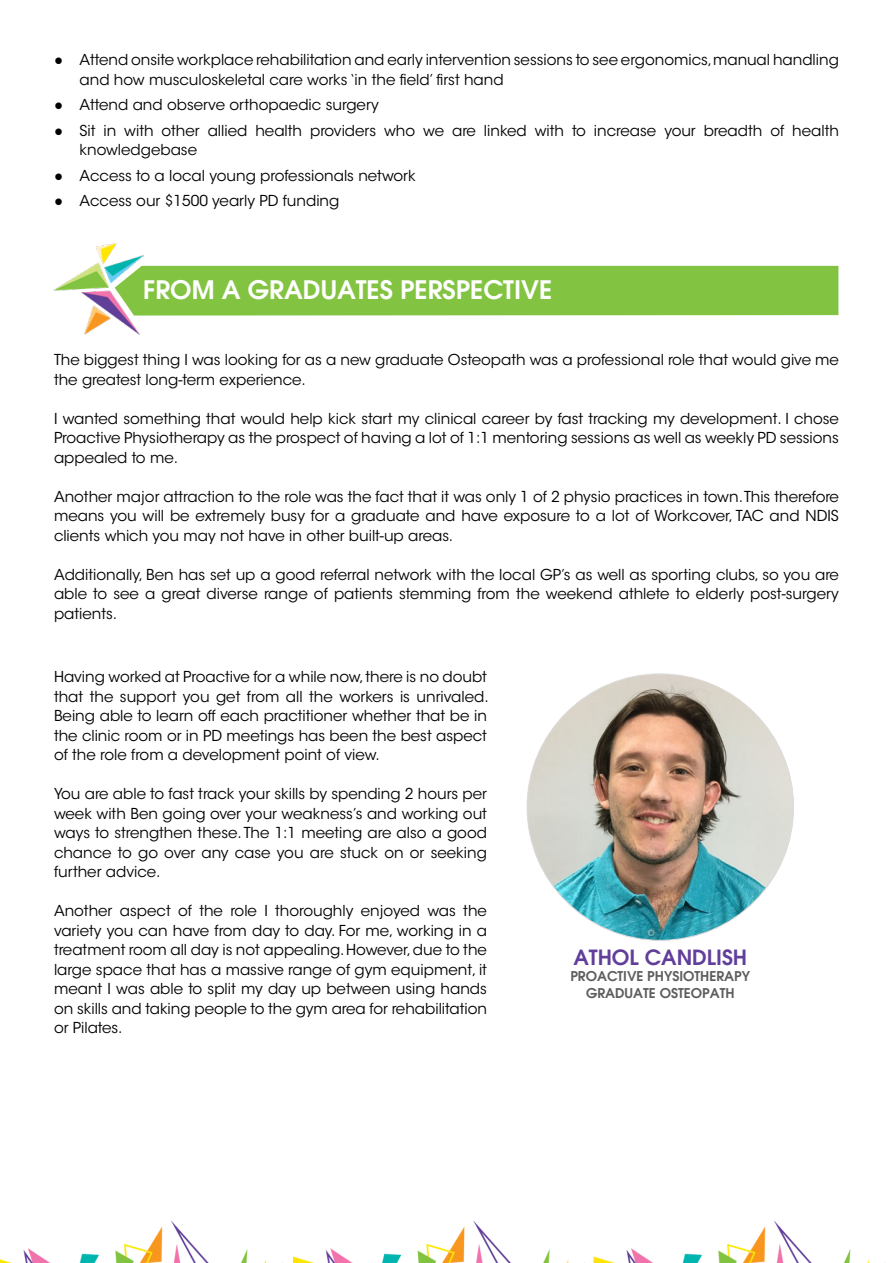
<style>
.page{position:relative;width:893px;height:1263px;background:#fff}
.page>*{position:absolute;margin:0;border:0;box-sizing:border-box;transform-origin:0 0}
.t1{font:600 25.5px "Avant Garde";color:#fff}
.t2{font:600 21px "Avant Garde";color:#613e9a}
.t3{font:15px/19.5px "ITC Avant Garde Std";color:#000;text-align:justify}
.t4{font:600 13.5px/16.2px "Avant Garde";color:#5d5d60;text-align:center}
.s1{font-family:"Century Gothic"}
</style>
<div class="page">
<img style="left:0;top:1220px;width:886px;height:43px">
<img style="left:527px;top:674px;width:266px;height:266px;border-radius:133px">
<img style="left:53px;top:243px;width:90px;height:91px">
<div style="left:115px;top:266px;width:723px;height:50px;background:#82c442"></div>
<p class="t3" style="left:80px;top:50px;width:761px;text-indent:-26px"><span class="s1">●</span> Attend onsite workplace rehabilitation and early intervention sessions to see ergonomics, manual handling and how musculoskeletal care works ‘in the field’ first hand</p>
<p class="t3" style="left:54px;top:95px;width:326px"><span class="s1">●</span> Attend and observe orthopaedic surgery</p>
<p class="t3" style="left:80px;top:121px;width:761px;text-indent:-26px"><span class="s1">●</span> Sit in with other allied health providers who we are linked with to increase your breadth of health knowledgebase</p>
<p class="t3" style="left:54px;top:166px;width:363px"><span class="s1">●</span> Access to a local young professionals network</p>
<p class="t3" style="left:54px;top:191px;width:287px"><span class="s1">●</span> Access our $1500 yearly PD funding</p>
<h1 class="t1" style="left:143px;top:273px;width:411px">FROM A GRADUATES PERSPECTIVE</h1>
<p class="t3" style="left:54px;top:350px;width:786px">The biggest thing I was looking for as a new graduate Osteopath was a professional role that would give me the greatest long-term experience.</p>
<p class="t3" style="left:54px;top:409px;width:786px">I wanted something that would help kick start my clinical career by fast tracking my development. I chose Proactive Physiotherapy as the prospect of having a lot of 1:1 mentoring sessions as well as weekly PD sessions appealed to me.</p>
<p class="t3" style="left:54px;top:487px;width:787px">Another major attraction to the role was the fact that it was only 1 of 2 physio practices in town. This therefore means you will be extremely busy for a graduate and have exposure to a lot of Workcover, TAC and NDIS clients which you may not have in other built-up areas.</p>
<p class="t3" style="left:54px;top:565px;width:786px">Additionally, Ben has set up a good referral network with the local GP’s as well as sporting clubs, so you are able to see a great diverse range of patients stemming from the weekend athlete to elderly post-surgery patients.</p>
<p class="t3" style="left:54px;top:667px;width:436px">Having worked at Proactive for a while now, there is no doubt that the support you get from all the workers is unrivaled.<br>Being able to learn off each practitioner whether that be in the clinic room or in PD meetings has been the best aspect of the role from a development point of view.</p>
<p class="t3" style="left:54px;top:784px;width:434px">You are able to fast track your skills by spending 2 hours per week with Ben going over your weakness’s and working out ways to strengthen these. The 1:1 meeting are also a good chance to go over any case you are stuck on or seeking further advice.</p>
<p class="t3" style="left:54px;top:901px;width:435px">Another aspect of the role I thoroughly enjoyed was the variety you can have from day to day. For me, working in a treatment room all day is not appealing. However, due to the large space that has a massive range of gym equipment, it meant I was able to split my day up between using hands on skills and taking people to the gym area for rehabilitation or Pilates.</p>
<h2 class="t2" style="left:573px;top:943px;width:175px">ATHOL CANDLISH</h2>
<p class="t4" style="left:570px;top:968px;width:181px">PROACTIVE PHYSIOTHERAPY<br>GRADUATE OSTEOPATH</p>
</div>
